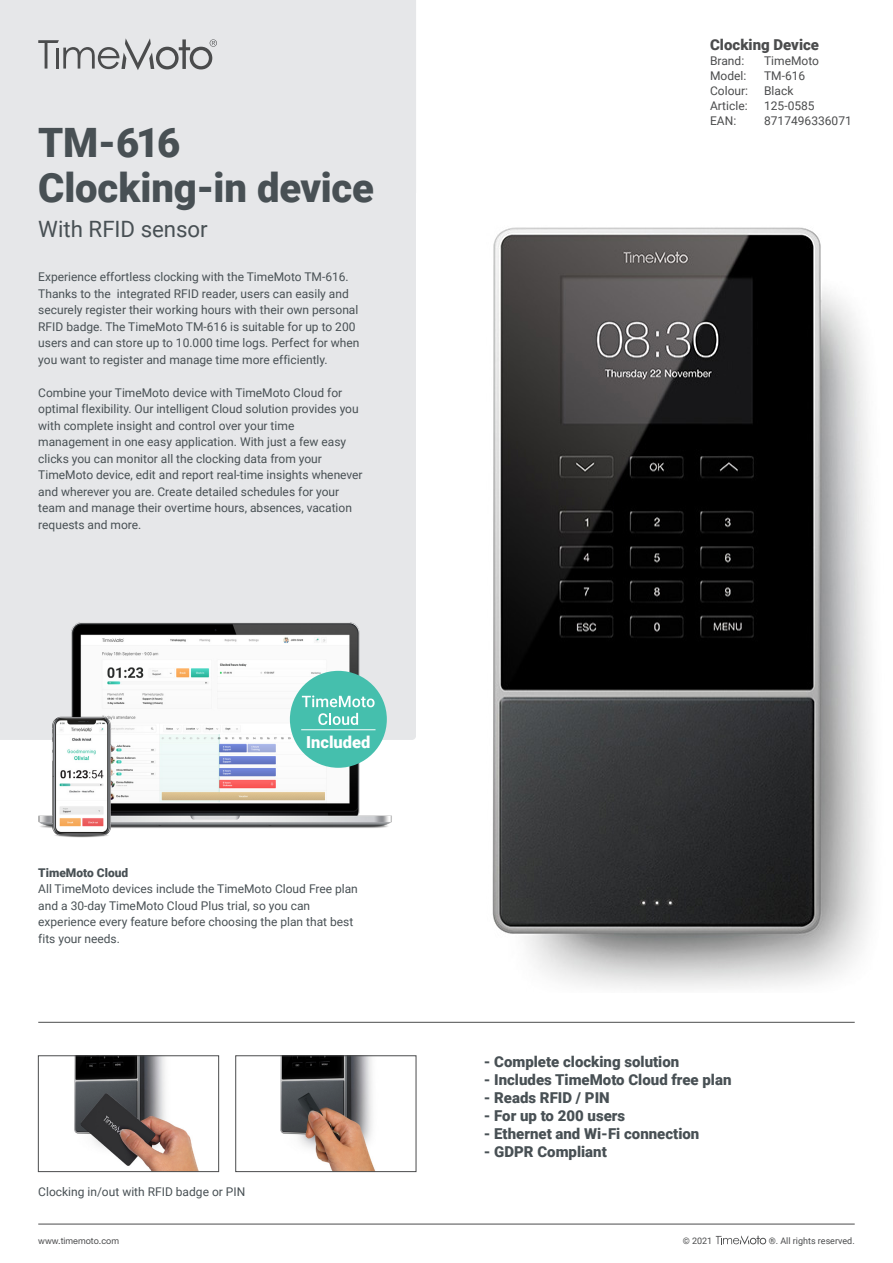
<style>
.page{position:relative;width:893px;height:1263px;background:#fff}
.page>*{position:absolute;margin:0;border:0;box-sizing:border-box;transform-origin:0 0}
.t1{font:900 40.5px "Roboto";letter-spacing:-.005em;color:#485054}
.t2{font:22.5px "Roboto";letter-spacing:-.005em;color:#485054}
.Art_no{font:900 16.5px "Roboto";color:#fff}
.t3{font:900 15px "Roboto";color:#485054}
.t4{font:900 15px "Roboto";color:#4b4c4d}
.t5{font:12px/16.5px "Roboto";color:#485054}
.t6{font:12px "Roboto";color:#4b4c4d}
.t7{font:900 12px "Roboto";color:#485054}
.Art_no-2{font:9px "Roboto";color:#4b4c4d}
.Art_no-3{font:9px "Helvetica Neue LT Std";color:#4b4c4d}
</style>
<div class="page">
<div style="left:0;top:0;width:416px;height:740px;background:#e6e7e9"></div>
<svg style="left:38px;top:38px;width:179px;height:32px;background:#bebfc1"></svg>
<hr style="left:38px;top:1022px;width:817px;height:1px;background:#4b4c4d">
<hr style="left:38px;top:1224px;width:817px;height:1px;background:#4b4c4d">
<svg style="left:716px;top:1235px;width:50px;height:9px"></svg>
<img style="left:74px;top:1058px;width:125px;height:112px">
<div style="left:38px;top:1056px;width:181px;height:116px;border:1px solid #4b4c4d"></div>
<img style="left:280px;top:1058px;width:95px;height:112px">
<div style="left:236px;top:1056px;width:180px;height:116px;border:1px solid #4b4c4d"></div>
<img style="left:35px;top:621px;width:358px;height:217px">
<div style="left:290px;top:671px;width:97px;height:97px;background:#45bfad;border-radius:50%"></div>
<svg style="left:302px;top:695px;width:73px;height:12px"></svg>
<svg style="left:318px;top:713px;width:40px;height:12px"></svg>
<hr style="left:301px;top:729px;width:74px;height:1px;background:#fff">
<img style="left:492px;top:227px;width:381px;height:762px">
<p class="t1" style="left:38px;top:115px;width:144px">TM-616</p>
<p class="t1" style="left:38px;top:160px;width:337px">Clocking-in device</p>
<p class="t2" style="left:38px;top:213px;width:171px">With RFID sensor</p>
<p class="t5" style="left:38px;top:268px;width:323px">Experience effortless clocking with the TimeMoto TM-616.<br>Thanks to the integrated RFID reader, users can easily and securely register their working hours with their own personal RFID badge. The TimeMoto TM-616 is suitable for up to 200 users and can store up to 10.000 time logs. Perfect for when you want to register and manage time more efficiently.</p>
<p class="t5" style="left:38px;top:384px;width:326px">Combine your TimeMoto device with TimeMoto Cloud for optimal flexibility. Our intelligent Cloud solution provides you with complete insight and control over your time management in one easy application. With just a few easy clicks you can monitor all the clocking data from your TimeMoto device, edit and report real-time insights whenever and wherever you are. Create detailed schedules for your team and manage their overtime hours, absences, vacation requests and more.</p>
<p class="Art_no" style="left:306px;top:731px;width:66px">Included</p>
<p class="t7" style="left:38px;top:864px;width:92px">TimeMoto Cloud</p>
<p class="t5" style="left:38px;top:880px;width:321px">All TimeMoto devices include the TimeMoto Cloud Free plan and a 30-day TimeMoto Cloud Plus trial, so you can experience every feature before choosing the plan that best fits your needs.</p>
<p class="t5" style="left:38px;top:1183px;width:208px">Clocking in/out with RFID badge or PIN</p>
<p class="t4" style="left:710px;top:34px;width:110px">Clocking Device</p>
<p class="t6" style="left:710px;top:52px;width:36px">Brand:</p>
<p class="t6" style="left:764px;top:52px;width:56px">TimeMoto</p>
<p class="t6" style="left:710px;top:67px;width:38px">Model:</p>
<p class="t6" style="left:764px;top:67px;width:43px">TM-616</p>
<p class="t6" style="left:710px;top:82px;width:39px">Colour:</p>
<p class="t6" style="left:764px;top:82px;width:31px">Black</p>
<p class="t6" style="left:710px;top:97px;width:39px">Article:</p>
<p class="t6" style="left:764px;top:97px;width:52px">125-0585</p>
<p class="t6" style="left:710px;top:112px;width:28px">EAN:</p>
<p class="t6" style="left:764px;top:112px;width:89px">8717496336071</p>
<p class="t3" style="left:484px;top:1051px;width:197px">- Complete clocking solution</p>
<p class="t3" style="left:484px;top:1069px;width:249px">- Includes TimeMoto Cloud free plan</p>
<p class="t3" style="left:484px;top:1087px;width:128px">- Reads RFID / PIN</p>
<p class="t3" style="left:484px;top:1105px;width:143px">- For up to 200 users</p>
<p class="t3" style="left:484px;top:1123px;width:217px">- Ethernet and Wi-Fi connection</p>
<p class="t3" style="left:484px;top:1141px;width:125px">- GDPR Compliant</p>
<p class="Art_no-3" style="left:38px;top:1235px;width:82px">www.timemoto.com</p>
<p class="Art_no-2" style="left:683px;top:1235px;width:31px">© 2021</p>
<p class="Art_no-2" style="left:769px;top:1235px;width:87px">®. All rights reserved.</p>
</div>
